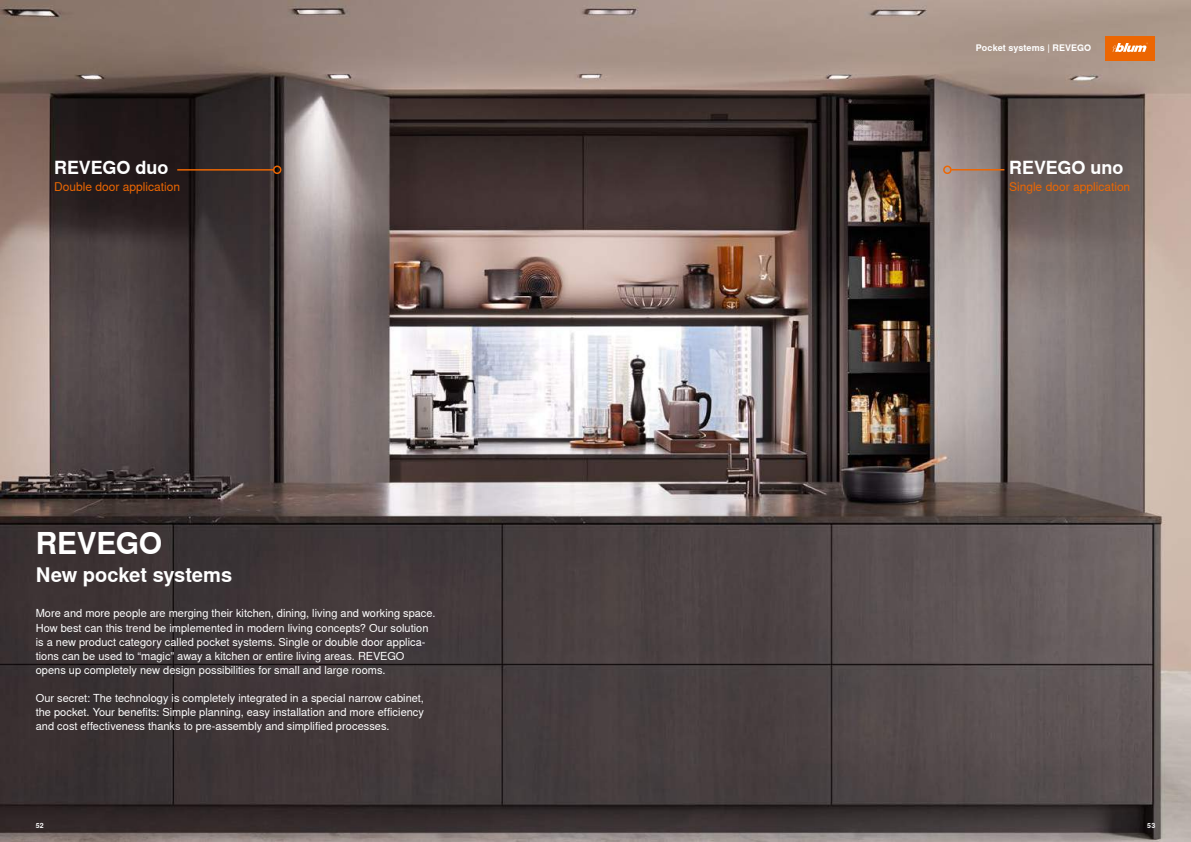
<style>
.page{position:relative;width:1191px;height:842px;background:#fff}
.page>*{position:absolute;margin:0;border:0;box-sizing:border-box;transform-origin:0 0}
.t1{font:700 30px "Nimbus Sans Global";letter-spacing:-.01em;color:#fff}
.t2{font:700 20px "Nimbus Sans Global";letter-spacing:-.005em;color:#fff}
.t3{font:700 18px "Nimbus Sans Global";letter-spacing:-.005em;color:#fff}
.t4{font:12px "Nimbus Sans Global";color:#ec6602}
.t5{font:11px/14px "Nimbus Sans Global";color:#fff}
.t6{font:700 9px "Nimbus Sans Global";letter-spacing:.01em;color:#fff}
.t7{font:700 7px "Nimbus Sans Global";color:#fff}
</style>
<div class="page">
<img style="left:0;top:0;width:1191px;height:842px">
<div style="left:1105px;top:36px;width:50px;height:25px;background:#ec6602"></div>
<svg style="left:1112px;top:43px;width:35px;height:9px"></svg>
<hr style="left:177px;top:169px;width:96px;height:2px;background:#ec6602">
<div style="left:273px;top:166px;width:8px;height:8px;border:2px solid #ec6602;border-radius:50%"></div>
<hr style="left:951px;top:169px;width:53px;height:1px;background:#ec6602">
<div style="left:943px;top:166px;width:8px;height:8px;border:2px solid #ec6602;border-radius:50%"></div>
<p class="t6" style="left:976px;top:43px;width:117px">Pocket systems | REVEGO</p>
<h3 class="t3" style="left:54px;top:157px;width:116px">REVEGO duo</h3>
<h3 class="t3" style="left:1009px;top:157px;width:116px">REVEGO uno</h3>
<p class="t4" style="left:54px;top:180px;width:127px">Double door application</p>
<p class="t4" style="left:1009px;top:180px;width:123px">Single door application</p>
<h1 class="t1" style="left:36px;top:526px;width:128px">REVEGO</h1>
<h2 class="t2" style="left:36px;top:564px;width:198px">New pocket systems</h2>
<p class="t5" style="left:36px;top:607px;width:401px">More and more people are merging their kitchen, dining, living and working space.<br>How best can this trend be implemented in modern living concepts? Our solution is a new product category called pocket systems. Single or double door applica&shy;tions can be used to “magic” away a kitchen or entire living areas. REVEGO opens up completely new design possibilities for small and large rooms.</p>
<p class="t5" style="left:36px;top:691px;width:390px;text-align:justify">Our secret: The technology is completely integrated in a special narrow cabinet, the pocket. Your benefits: Simple planning, easy installation and more efficiency and cost effectiveness thanks to pre-assembly and simplified processes.</p>
<p class="t7" style="left:36px;top:821px;width:9px">52</p>
<p class="t7" style="left:1147px;top:821px;width:9px">53</p>
</div>
